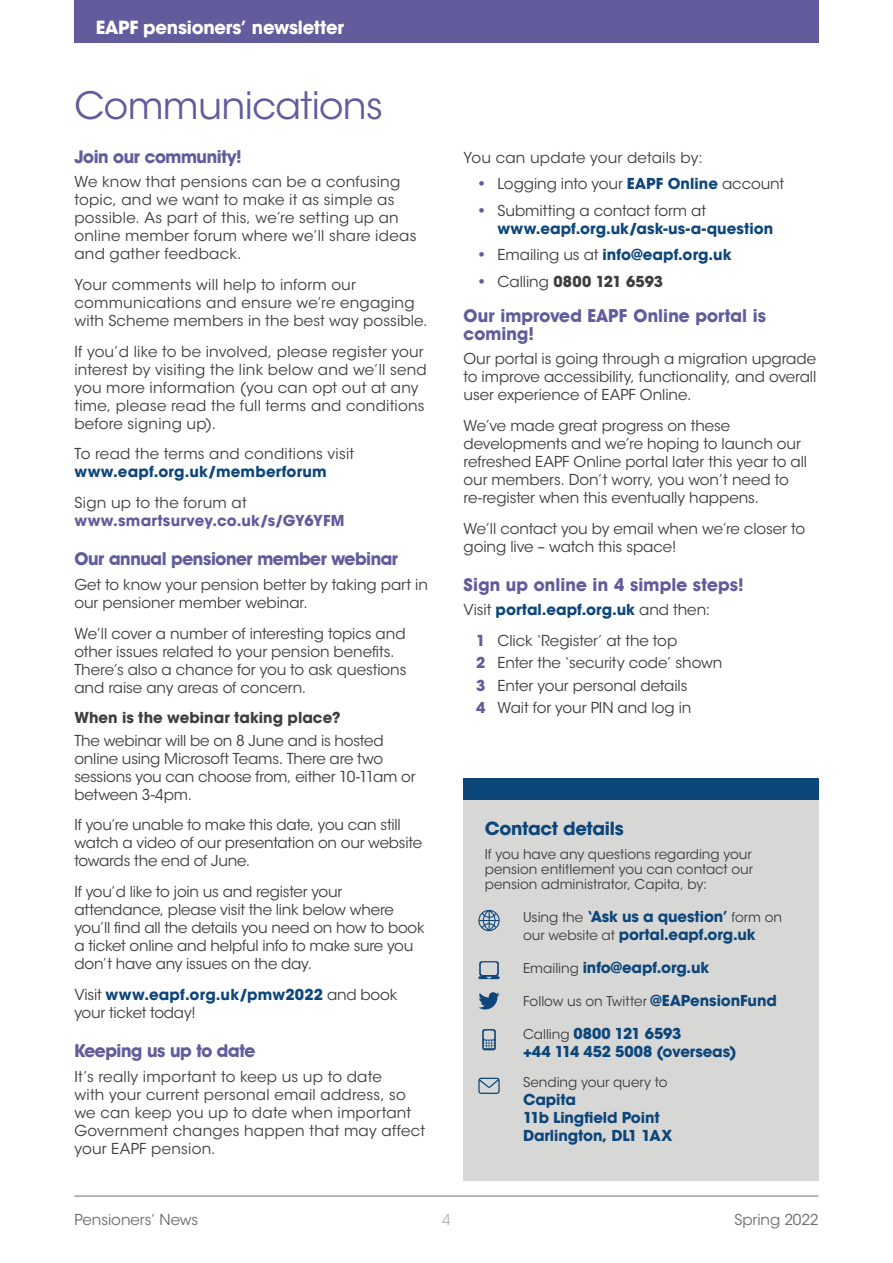
<style>
.page{position:relative;width:893px;height:1263px;background:#fff}
.page>*{position:absolute;margin:0;border:0;box-sizing:border-box;transform-origin:0 0}
.t1{font:37.5px "ITC Avant Garde Std";letter-spacing:-.015em;color:#625c9c}
.t2{font:700 18px "Avant Garde IT Cby BT";letter-spacing:-.015em;color:#625c9c}
.t3{font:700 18px/18px "Avant Garde IT Cby BT";letter-spacing:.01em;color:#625c9c}
.t4{font:700 18px "Avant Garde IT Cby BT";letter-spacing:.005em;color:#625c9c}
.t5{font:700 18px "ITC Avant Garde Std";letter-spacing:-.015em;color:#fff}
.t6{font:700 18px "ITC Avant Garde Std";letter-spacing:-.015em;color:#0d467a}
.New_Text_Di{font:15px/18px "ITC Avant Garde Std";letter-spacing:-.005em;color:#3e3e3f}
.New_Text_Di-2{font:15px/18px "ITC Avant Garde Std";letter-spacing:.015em;color:#3e3e3f}
.New_Text_Di-3{font:700 15px/18px "ITC Avant Garde Std";letter-spacing:-.005em;color:#0d467a}
.t7{font:700 15px/18px "ITC Avant Garde Std";letter-spacing:.015em;color:#625c9c}
.New_Text_Di-4{font:700 15px "ITC Avant Garde Std";color:#3e3e3f}
.t8{font:15px "ITC Avant Garde Std";letter-spacing:-.005em;color:#6c6d70}
.t9{font:15px "ITC Avant Garde Std";color:#b2b3b7}
.t10{font:13.5px/15px "ITC Avant Garde Std";color:#3e3e3f;text-align:justify}
.s1{font-weight:700;color:#0d467a}
.s2{font-weight:400;color:#3e3e3f}
.s3{font-weight:700;color:#625c9c}
.s4{color:#625c9c}
.s5{font-weight:400}
.s6{font-weight:400;font-size:13.5px;color:#3e3e3f}
.s7{font-weight:700;font-size:15px;color:#0d467a}
</style>
<div class="page">
<hr style="left:74px;top:1196px;width:745px;height:1px;background:#6c6d70">
<div style="left:74px;top:0;width:745px;height:43px;background:#625c9c"></div>
<div style="left:463px;top:779px;width:356px;height:21px;background:#0d467a"></div>
<div style="left:463px;top:800px;width:356px;height:380px;background:#d7d8d6"></div>
<svg style="left:478px;top:910px;width:22px;height:21px"></svg>
<svg style="left:478px;top:961px;width:22px;height:18px"></svg>
<svg style="left:482px;top:1029px;width:14px;height:21px"></svg>
<svg style="left:478px;top:1078px;width:22px;height:16px"></svg>
<svg style="left:478px;top:992px;width:22px;height:17px"></svg>
<p class="t5" style="left:96px;top:16px;width:250px">EAPF pensioners’ newsletter</p>
<p class="t1" style="left:74px;top:83px;width:310px">Communications</p>
<p class="t2" style="left:74px;top:145px;width:169px">Join our community!</p>
<p class="New_Text_Di-2" style="left:74px;top:173px;width:344px">We know that pensions can be a confusing topic, and we want to make it as simple as possible. As part of this, we’re setting up an online member forum where we’ll share ideas and gather feedback.</p>
<p class="New_Text_Di-2" style="left:74px;top:276px;width:355px">Your comments will help to inform our communications and ensure we’re engaging with Scheme members in the best way possible.</p>
<p class="New_Text_Di-2" style="left:74px;top:342px;width:354px">If you’d like to be involved, please register your interest by visiting the link below and we’ll send you more information (you can opt out at any time, please read the full terms and conditions before signing up).</p>
<p class="New_Text_Di-2" style="left:74px;top:445px;width:281px">To read the terms and conditions visit <span class="s1">www.eapf.org.uk/memberforum</span></p>
<p class="t7" style="left:74px;top:494px;width:272px"><span class="s2">Sign up to the forum at </span>www.smartsurvey.co.uk/s/GY6YFM</p>
<p class="t2" style="left:74px;top:548px;width:325px">Our annual pensioner member webinar</p>
<p class="New_Text_Di" style="left:74px;top:576px;width:355px">Get to know your pension better by taking part in our pensioner member webinar.</p>
<p class="New_Text_Di" style="left:74px;top:624px;width:334px">We’ll cover a number of interesting topics and other issues related to your pension benefits.<br>There’s also a chance for you to ask questions and raise any areas of concern.</p>
<p class="New_Text_Di-4" style="left:74px;top:708px;width:268px">When is the webinar taking place?</p>
<p class="New_Text_Di" style="left:74px;top:731px;width:343px">The webinar will be on 8 June and is hosted online using Microsoft Teams. There are two sessions you can choose from, either 10-11am or between 3-4pm.</p>
<p class="New_Text_Di" style="left:74px;top:816px;width:349px">If you’re unable to make this date, you can still watch a video of our presentation on our website towards the end of June.</p>
<p class="New_Text_Di" style="left:74px;top:883px;width:352px">If you’d like to join us and register your attendance, please visit the link below where you’ll find all the details you need on how to book a ticket online and helpful info to make sure you don’t have any issues on the day.</p>
<p class="New_Text_Di" style="left:74px;top:986px;width:324px">Visit <span class="s1">www.eapf.org.uk/pmw2022</span> and book your ticket today!</p>
<p class="t2" style="left:74px;top:1040px;width:182px">Keeping us up to date</p>
<p class="New_Text_Di-2" style="left:74px;top:1067px;width:352px">It’s really important to keep us up to date<br>with your current personal email address, so we can keep you up to date when important Government changes happen that may affect your EAPF pension.</p>
<p class="New_Text_Di-2" style="left:463px;top:149px;width:241px">You can update your details by:</p>
<p class="New_Text_Di" style="left:476px;top:175px;width:309px"><span class="s3">•</span> Logging into your <span class="s1">EAPF Online</span> account</p>
<p class="New_Text_Di-3" style="left:497px;top:201px;width:277px;text-indent:-21px"><span class="s4">•</span> <span class="s2">Submitting a contact form at </span>www.eapf.org.uk/ask-us-a-question</p>
<p class="New_Text_Di-3" style="left:476px;top:246px;width:257px"><span class="s4">•</span> <span class="s2">Emailing us at</span> info@eapf.org.uk</p>
<p class="New_Text_Di-4" style="left:476px;top:272px;width:188px"><span class="s4">•</span> <span class="s5">Calling</span> 0800 121 6593</p>
<p class="t3" style="left:463px;top:306px;width:304px">Our improved EAPF Online portal is coming!</p>
<p class="New_Text_Di" style="left:463px;top:350px;width:354px;text-align:justify">Our portal is going through a migration upgrade to improve accessibility, functionality, and overall user experience of EAPF Online.</p>
<p class="New_Text_Di" style="left:463px;top:417px;width:345px">We’ve made great progress on these developments and we’re hoping to launch our refreshed EAPF Online portal later this year to all our members. Don’t worry, you won’t need to re-register when this eventually happens.</p>
<p class="New_Text_Di" style="left:463px;top:519px;width:343px">We’ll contact you by email when we’re closer to going live – watch this space!</p>
<p class="t4" style="left:463px;top:574px;width:282px">Sign up online in 4 simple steps!</p>
<p class="New_Text_Di-3" style="left:463px;top:601px;width:248px"><span class="s2">Visit</span> portal.eapf.org.uk <span class="s2">and then:</span></p>
<p class="New_Text_Di" style="left:476px;top:632px;width:202px"><span class="s3">1</span> Click ‘Register’ at the top</p>
<p class="New_Text_Di" style="left:476px;top:654px;width:248px"><span class="s3">2</span> Enter the ‘security code’ shown</p>
<p class="New_Text_Di" style="left:476px;top:676px;width:213px"><span class="s3">3</span> Enter your personal details</p>
<p class="New_Text_Di" style="left:476px;top:699px;width:217px"><span class="s3">4</span> Wait for your PIN and log in</p>
<p class="t6" style="left:485px;top:816px;width:141px">Contact details</p>
<p class="t10" style="left:485px;top:846px;width:270px">If you have any questions regarding your pension entitlement you can contact our pension administrator, Capita, by:</p>
<p class="New_Text_Di-3" style="left:523px;top:907px;width:261px"><span class="s6">Using the</span> ‘Ask us a question’ <span class="s6">form on our website at</span> portal.eapf.org.uk</p>
<p class="New_Text_Di-3" style="left:523px;top:958px;width:188px"><span class="s6">Emailing</span> info@eapf.org.uk</p>
<p class="t10" style="left:523px;top:993px;width:255px">Follow us on Twitter <span class="s7">@EAPensionFund</span></p>
<p class="New_Text_Di-3" style="left:523px;top:1024px;width:160px"><span class="s6">Calling</span> 0800 121 6593</p>
<p class="New_Text_Di-3" style="left:523px;top:1042px;width:215px">+44 114 452 5008 (overseas)</p>
<p class="t10" style="left:523px;top:1074px;width:146px">Sending your query to</p>
<p class="New_Text_Di-3" style="left:523px;top:1090px;width:151px">Capita<br>11b Lingfield Point<br>Darlington, DL1 1AX</p>
<p class="t8" style="left:74px;top:1210px;width:125px">Pensioners’ News</p>
<p class="t9" style="left:442px;top:1210px;width:10px">4</p>
<p class="t8" style="left:734px;top:1210px;width:86px">Spring 2022</p>
</div>
